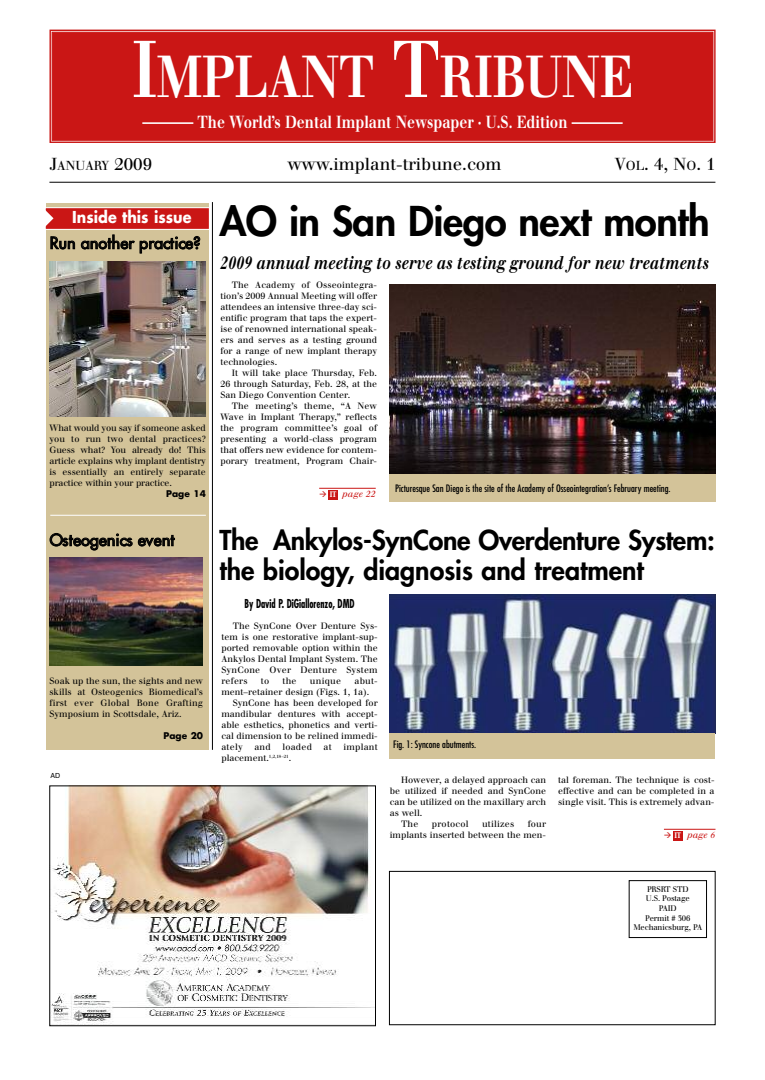
<style>
.page{position:relative;width:765px;height:1080px;background:#fff}
.page>*{position:absolute;margin:0;border:0;box-sizing:border-box;transform-origin:0 0}
.t1{font:700 57.8px "Walbaum";letter-spacing:-.01em;color:#fff;scale:.8 1}
.t2{font:800 40px "Futura";letter-spacing:-.01em;color:#000}
.t3{font:800 26.7px/30px "Futura";letter-spacing:-.01em;color:#000}
.t4{font:italic 700 18px "Walbaum";color:#000;scale:.8 1}
.t5{font:700 17.1px "Walbaum";color:#fff;scale:.8 1}
.t6{font:17px "Walbaum";color:#000}
.t7{font:16px "Futura";letter-spacing:.01em;color:#000}
.t8{font:700 16px "Futura";color:#fff;scale:.9 1}
.t9{font:12.8px "Walbaum";color:#000}
.t10{font:700 condensed 12px "Futura";color:#000;scale:.8 1}
.t11{font:condensed 10px "Futura";color:#000}
.t12{font:9px/11px "Walbaum";color:#000;text-align:justify}
.t13{font:9px "Walbaum";letter-spacing:.02em;color:#000}
.t14{font:italic 9px "Walbaum";color:#ca1615}
.t15{font:700 9px "Futura";letter-spacing:.005em;color:#000}
.t16{font:8px/9.6px "Walbaum";letter-spacing:-.015em;color:#000;text-align:center}
.t17{font:7px "Helvetica";color:#000}
.s1{font-size:78.5px}
.s2{font-size:17px}
.s3{font-size:12.8px}
.s4{font-family:"Capitals";font-style:normal;font-size:6.7px;color:#fff}
</style>
<div class="page">
<hr style="left:212px;top:202px;width:1px;height:548px;background:#000">
<hr style="left:49px;top:182px;width:666px;height:1px;background:#000">
<div style="left:389px;top:871px;width:326px;height:154px;border:1px solid #000"></div>
<div style="left:629px;top:880px;width:78px;height:58px;border:1px solid #000"></div>
<hr style="left:319px;top:488px;width:57px;height:1px;background:#ca1615">
<div style="left:328px;top:490px;width:10px;height:9px;background:#ca1615"></div>
<div style="left:46px;top:203px;width:163px;height:546px;background:#d3c399"></div>
<div style="left:46px;top:208px;width:163px;height:21px;background:#ca1615"></div>
<div style="left:45px;top:207px;width:165px;height:23px;border:1px solid #fff"></div>
<svg style="left:45px;top:207px;width:9px;height:23px"></svg>
<img style="left:50px;top:261px;width:156px;height:155px">
<img style="left:50px;top:558px;width:153px;height:107px">
<hr style="left:50px;top:515px;width:156px;height:1px;background:#fff">
<img style="left:389px;top:594px;width:327px;height:139px">
<hr style="left:664px;top:829px;width:52px;height:1px;background:#ca1615">
<div style="left:673px;top:831px;width:10px;height:9px;background:#ca1615"></div>
<img style="left:52px;top:788px;width:322px;height:236px">
<div style="left:52px;top:32px;width:661px;height:108px;background:#ca1615"></div>
<div style="left:49px;top:30px;width:667px;height:113px;border:1px solid #ca1615"></div>
<div style="left:52px;top:32px;width:661px;height:109px;border:1px solid #ca1615"></div>
<hr style="left:142px;top:122px;width:51px;height:2px;background:#fff">
<hr style="left:572px;top:122px;width:51px;height:2px;background:#fff">
<img style="left:389px;top:284px;width:327px;height:190px">
<div style="left:389px;top:474px;width:327px;height:27px;background:#d3c399"></div>
<div style="left:389px;top:733px;width:326px;height:25px;background:#d3c399"></div>
<h1 class="t1" style="left:132px;top:56px;width:628px"><span class="s1">I</span>MPLANT <span class="s1">T</span>RIBUNE</h1>
<h3 class="t5" style="left:198px;top:116px;width:464px">The World’s Dental Implant Newspaper · U.S. Edition</h3>
<h3 class="t9" style="left:49px;top:161px;width:104px"><span class="s2">J</span>ANUARY <span class="s2">2009</span></h3>
<h3 class="t6" style="left:288px;top:158px;width:216px">www.implant-tribune.com</h3>
<h3 class="t6" style="left:615px;top:158px;width:102px">V<span class="s3">OL</span>. 4, N<span class="s3">O</span>. 1</h3>
<h3 class="t8" style="left:72px;top:209px;width:134px">Inside this issue</h3>
<h3 class="t7" style="left:50px;top:235px;width:152px">Run another practice?</h3>
<p class="t12" style="left:49px;top:423px;width:158px">What would you say if someone asked you to run two dental practices?<br>Guess what? You already do! This article explains why implant dentistry is essentially an entirely separate practice within your practice.</p>
<p class="t15" style="left:166px;top:490px;width:41px">Page 14</p>
<h3 class="t7" style="left:50px;top:532px;width:126px">Osteogenics event</h3>
<p class="t12" style="left:49px;top:676px;width:155px">Soak up the sun, the sights and new skills at Osteogenics Biomedical’s first ever Global Bone Grafting Symposium in Scottsdale, Ariz.</p>
<p class="t15" style="left:163px;top:732px;width:41px">Page 20</p>
<p class="t17" style="left:50px;top:773px;width:11px">AD</p>
<h2 class="t2" style="left:219px;top:202px;width:492px">AO in San Diego next month</h2>
<h3 class="t4" style="left:220px;top:256px;width:612px">2009 annual meeting to serve as testing ground for new treatments</h3>
<p class="t12" style="left:220px;top:280px;width:158px;text-indent:11px">The Academy of Osseointegra&shy;tion’s 2009 Annual Meeting will offer attendees an intensive three-day sci&shy;entific program that taps the expert&shy;ise of renowned international speak&shy;ers and serves as a testing ground for a range of new implant therapy technologies.</p>
<p class="t12" style="left:220px;top:368px;width:158px;text-indent:11px">It will take place Thursday, Feb.<br>26 through Saturday, Feb. 28, at the San Diego Convention Center.</p>
<p class="t12" style="left:220px;top:401px;width:158px;text-indent:11px">The meeting’s theme, “A New Wave in Implant Therapy,” reflects the program committee’s goal of presenting a world-class program that offers new evidence for contem&shy;porary treatment, Program Chair-</p>
<p class="t14" style="left:330px;top:491px;width:47px"><span class="s4">IT</span> page 22</p>
<p class="t11" style="left:395px;top:483px;width:277px">Picturesque San Diego is the site of the Academy of Osseointegration’s February meeting.</p>
<h3 class="t3" style="left:219px;top:527px;width:497px">The Ankylos-SynCone Overdenture System: the biology, diagnosis and treatment</h3>
<h3 class="t10" style="left:244px;top:598px;width:139px">By David P. DiGiallorenzo, DMD</h3>
<p class="t12" style="left:221px;top:621px;width:158px;text-indent:11px">The SynCone Over Denture Sys&shy;tem is one restorative implant-sup&shy;ported removable option within the Ankylos Dental Implant System. The SynCone Over Denture System refers</p>
<p class="t12" style="left:261px;top:676px;width:10px">to</p>
<p class="t12" style="left:283px;top:676px;width:16px">the</p>
<p class="t12" style="left:310px;top:676px;width:33px">unique</p>
<p class="t12" style="left:354px;top:676px;width:25px">abut-</p>
<p class="t12" style="left:221px;top:687px;width:149px">ment–retainer design (Figs. 1, 1a).</p>
<p class="t12" style="left:233px;top:698px;width:147px">SynCone has been developed for</p>
<p class="t12" style="left:221px;top:709px;width:158px">mandibular dentures with accept-</p>
<p class="t12" style="left:221px;top:720px;width:158px">able esthetics, phonetics and verti-</p>
<p class="t12" style="left:221px;top:731px;width:158px">cal dimension to be relined immedi-</p>
<p class="t12" style="left:221px;top:742px;width:23px">ately</p>
<p class="t12" style="left:254px;top:742px;width:18px">and</p>
<p class="t12" style="left:282px;top:742px;width:31px">loaded</p>
<p class="t12" style="left:324px;top:742px;width:10px">at</p>
<p class="t13" style="left:343px;top:744px;width:36px">implant</p>
<p class="t12" style="left:221px;top:753px;width:71px">placement.<sup>1,2,18–21</sup>.</p>
<p class="t11" style="left:393px;top:740px;width:85px">Fig. 1: Syncone abutments.</p>
<p class="t12" style="left:401px;top:775px;width:147px">However, a delayed approach can</p>
<p class="t12" style="left:390px;top:786px;width:158px">be utilized if needed and SynCone</p>
<p class="t12" style="left:390px;top:797px;width:158px">can be utilized on the maxillary arch</p>
<p class="t12" style="left:390px;top:808px;width:34px">as well.</p>
<p class="t12" style="left:401px;top:819px;width:19px">The</p>
<p class="t13" style="left:432px;top:821px;width:38px">protocol</p>
<p class="t13" style="left:482px;top:821px;width:34px">utilizes</p>
<p class="t12" style="left:390px;top:819px;width:158px;text-align:right">four<br>implants inserted between the men-</p>
<p class="t12" style="left:558px;top:775px;width:158px">tal foreman. The technique is cost&shy;effective and can be completed in a single visit. This is extremely advan-</p>
<p class="t14" style="left:675px;top:832px;width:43px"><span class="s4">IT</span> page 6</p>
<p class="t16" style="left:633px;top:885px;width:70px">PRSRT STD<br>U.S. Postage<br>PAID<br>Permit # 306<br>Mechanicsburg, PA</p>
</div>
